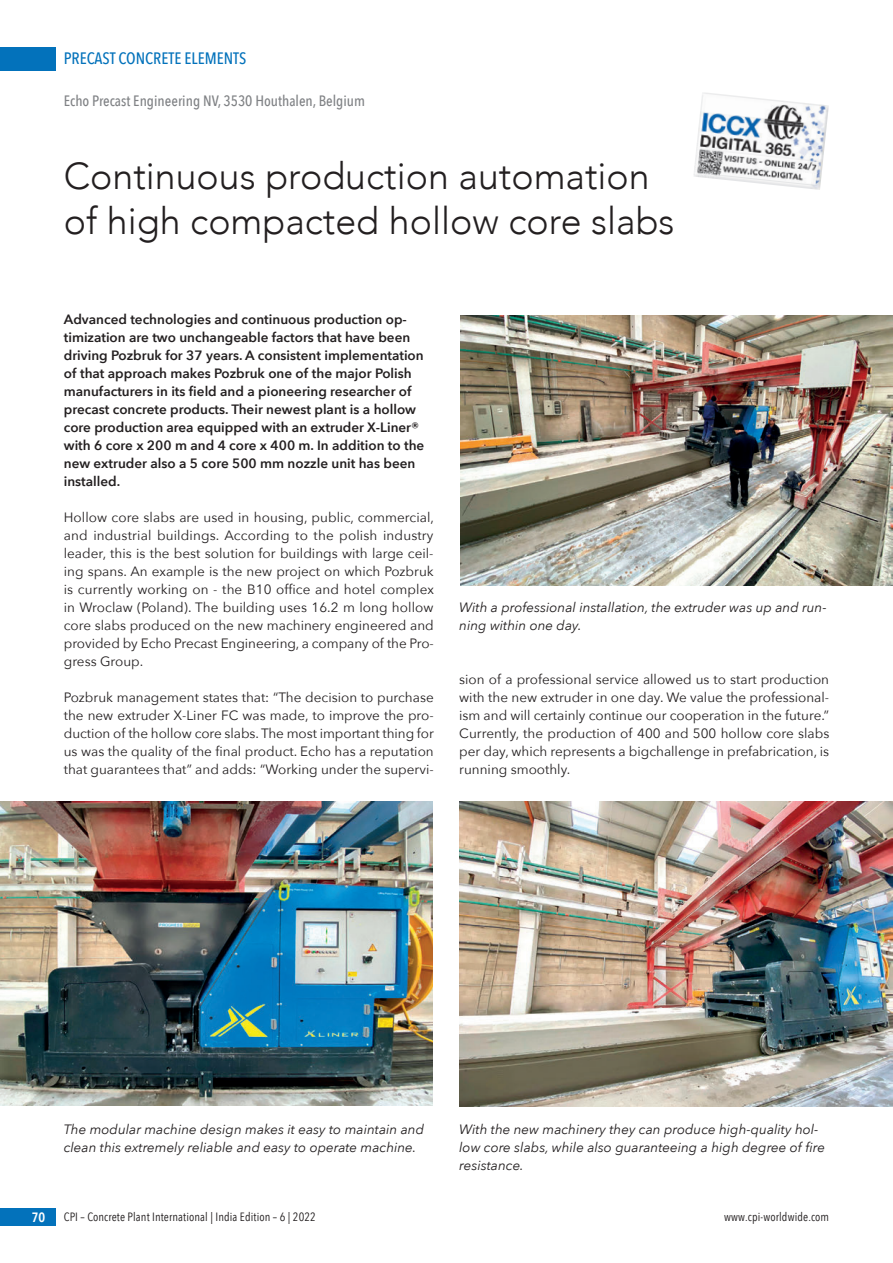
<style>
.page{position:relative;width:893px;height:1263px;background:#fff}
.page>*{position:absolute;margin:0;border:0;box-sizing:border-box;transform-origin:0 0}
.t1{font:300 37.5px/45px "Avenir";color:#231f20}
.t2{font:500 16.5px "Avenir Next Condensed";color:#0372bb}
.t3{font:500 15px "Avenir Next Condensed";color:#808285}
.t4{font:13.5px/18px "Avenir Next";color:#231f20;text-align:justify}
.t5{font:600 13.5px/18px "Avenir Next";color:#231f20}
.t6{font:italic 13.5px/18px "Avenir Next";color:#231f20}
.t7{font:600 13.5px "Avenir Next Condensed";color:#fff}
.t8{font:12px "Avenir Next Condensed";letter-spacing:.01em;color:#231f20}
</style>
<div class="page">
<div style="left:0;top:47px;width:55px;height:23px;background:#0372bb"></div>
<div style="left:0;top:1208px;width:55px;height:18px;background:#0372bb"></div>
<img style="left:0;top:802px;width:432px;height:303px">
<img style="left:459px;top:802px;width:434px;height:305px">
<img style="left:461px;top:316px;width:432px;height:269px">
<img style="left:694px;top:93px;width:135px;height:97px">
<p class="t2" style="left:64px;top:49px;width:184px">PRECAST CONCRETE ELEMENTS</p>
<p class="t3" style="left:64px;top:92px;width:303px">Echo Precast Engineering NV, 3530 Houthalen, Belgium</p>
<h1 class="t1" style="left:64px;top:153px;width:612px">Continuous production automation of high compacted hollow core slabs</h1>
<p class="t5" style="left:64px;top:310px;width:362px">Advanced technologies and continuous production op&shy;timization are two unchangeable factors that have been driving Pozbruk for 37 years. A consistent implementation of that approach makes Pozbruk one of the major Polish manufacturers in its field and a pioneering researcher of precast concrete products. Their newest plant is a hollow core production area equipped with an extruder X-Liner® with 6 core x 200 m and 4 core x 400 m. In addition to the new extruder also a 5 core 500 mm nozzle unit has been installed.</p>
<p class="t4" style="left:64px;top:508px;width:372px">Hollow core slabs are used in housing, public, commercial, and industrial buildings. According to the polish industry leader, this is the best solution for buildings with large ceil&shy;ing spans. An example is the new project on which Pozbruk is currently working on - the B10 office and hotel complex in Wroclaw (Poland). The building uses 16.2 m long hollow core slabs produced on the new machinery engineered and provided by Echo Precast Engineering, a company of the Pro&shy;gress Group.</p>
<p class="t4" style="left:64px;top:688px;width:372px">Pozbruk management states that: “The decision to purchase the new extruder X-Liner FC was made, to improve the pro&shy;duction of the hollow core slabs. The most important thing for us was the quality of the final product. Echo has a reputation that guarantees that” and adds: “Working under the supervi-</p>
<p class="t6" style="left:459px;top:598px;width:369px">With a professional installation, the extruder was up and run&shy;ning within one day.</p>
<p class="t4" style="left:459px;top:670px;width:372px">sion of a professional service allowed us to start production with the new extruder in one day. We value the professional&shy;ism and will certainly continue our cooperation in the future.” Currently, the production of 400 and 500 hollow core slabs per day, which represents a bigchallenge in prefabrication, is running smoothly.</p>
<p class="t6" style="left:64px;top:1120px;width:362px">The modular machine design makes it easy to maintain and clean this extremely reliable and easy to operate machine.</p>
<p class="t6" style="left:459px;top:1120px;width:367px">With the new machinery they can produce high-quality hol&shy;low core slabs, while also guaranteeing a high degree of fire resistance.</p>
<p class="t7" style="left:32px;top:1206px;width:15px">70</p>
<p class="t8" style="left:64px;top:1207px;width:254px">CPI – Concrete Plant International | India Edition – 6 | 2022</p>
<p class="t8" style="left:724px;top:1207px;width:107px">www.cpi-worldwide.com</p>
</div>
